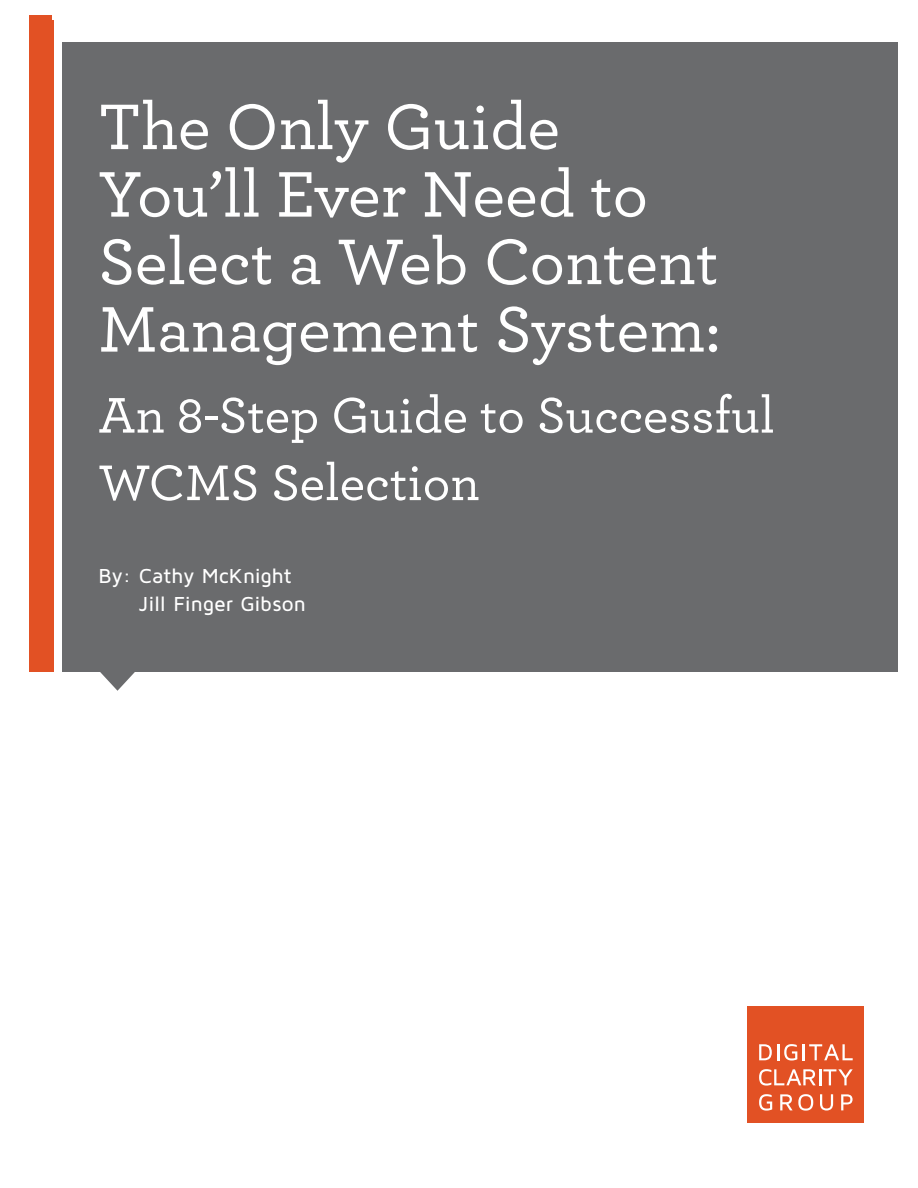
<style>
.page{position:relative;width:918px;height:1188px;background:#fff}
.page>*{position:absolute;margin:0;border:0;box-sizing:border-box;transform-origin:0 0}
._01-part_opening_tit{font:500 67.5px/67.5px "Archer";color:#fff}
._01-part_opening_tit-2{font:500 52.5px/67.5px "Archer";color:#fff}
._01-part_opening_tit-3{font:500 21px/28.5px "Maven Pro";letter-spacing:-.005em;color:#fff}
</style>
<div class="page">
<div style="left:29px;top:15px;width:23px;height:129px;background:#e25124"></div>
<div style="left:62px;top:42px;width:836px;height:630px;background:#6a6b6d"></div>
<div style="left:30px;top:20px;width:24px;height:652px;background:#e25124"></div>
<svg style="left:100px;top:672px;width:35px;height:19px"></svg>
<div style="left:748px;top:1006px;width:116px;height:116px;background:#e25124"></div>
<svg style="left:759px;top:1044px;width:38px;height:17px"></svg>
<hr style="left:802px;top:1044px;width:3px;height:16px;background:#fff">
<svg style="left:809px;top:1044px;width:44px;height:16px"></svg>
<svg style="left:759px;top:1069px;width:94px;height:17px"></svg>
<svg style="left:759px;top:1094px;width:13px;height:17px"></svg>
<svg style="left:780px;top:1094px;width:33px;height:17px"></svg>
<svg style="left:820px;top:1094px;width:13px;height:17px"></svg>
<svg style="left:841px;top:1094px;width:12px;height:16px"></svg>
<p class="_01-part_opening_tit" style="left:98px;top:89px;width:624px">The Only Guide<br>You’ll Ever Need to<br>Select a Web Content<br>Management System:</p>
<p class="_01-part_opening_tit-2" style="left:98px;top:379px;width:678px">An 8-Step Guide to Successful<br>WCMS Selection</p>
<p class="_01-part_opening_tit-3" style="left:139px;top:560px;width:169px;text-indent:-40px">By: Cathy McKnight<br>Jill Finger Gibson</p>
</div>
